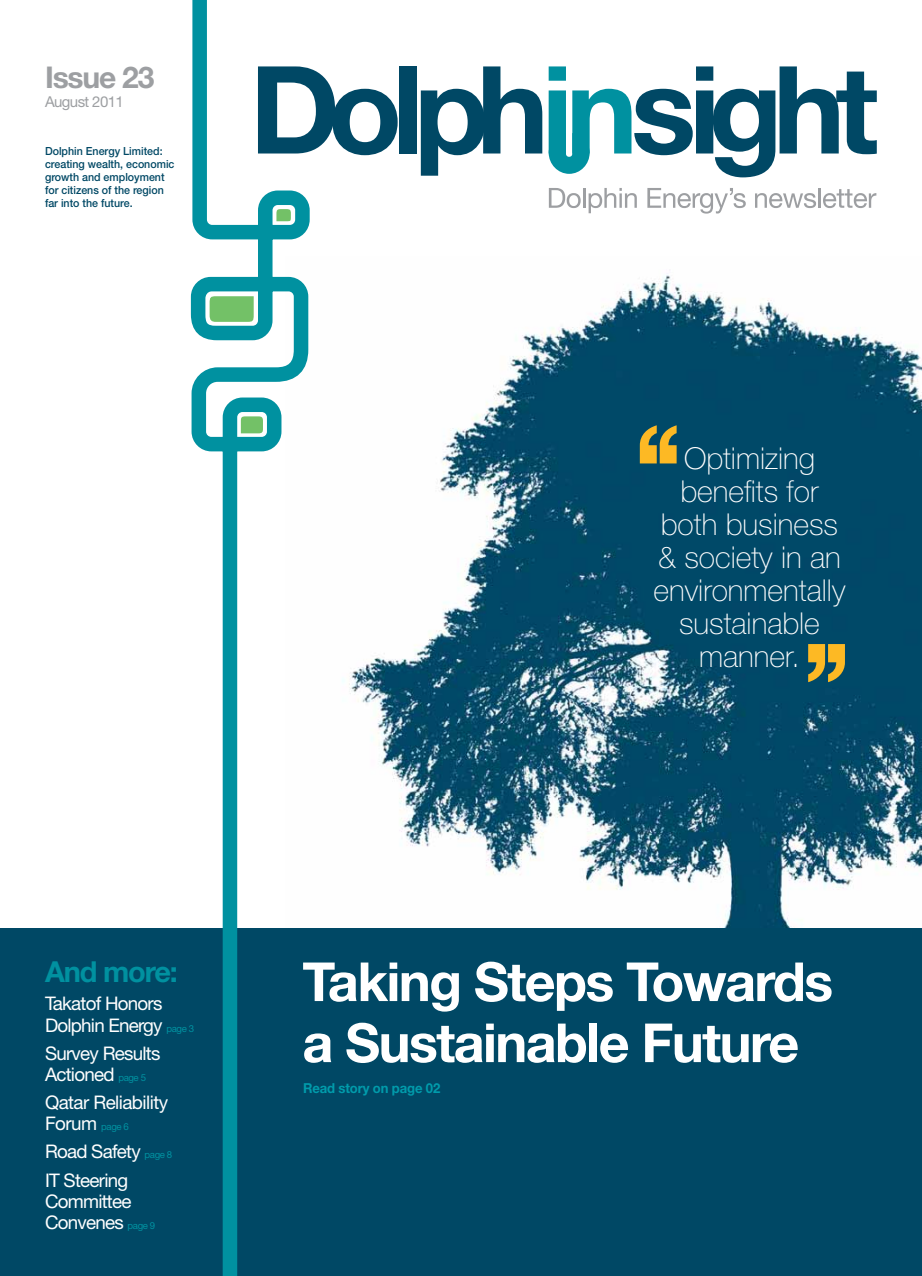
<style>
.page{position:relative;width:922px;height:1276px;background:#fff}
.page>*{position:absolute;margin:0;border:0;box-sizing:border-box;transform-origin:0 0}
.t1{font:500 135.12px "Helvetica Neue LT Std";color:#fdb924}
.t2{font:700 53.88px/61px "Helvetica Neue LT Std";letter-spacing:-.03em;color:#fff}
.t3{font:100 30.12px/33px "Helvetica Neue LT Std";color:#fff;text-align:center}
.t4{font:700 30px "Helvetica Neue LT Std";letter-spacing:-.04em;color:#9d9fa2}
.t5{font:700 28.88px "Helvetica Neue LT Std";letter-spacing:-.04em;color:#0091a0}
.t6{font:18.75px/21.2px "Helvetica Neue LT Std";letter-spacing:-.04em;color:#fff}
.t7{font:15px "Helvetica Neue LT Std";letter-spacing:-.04em;color:#9d9fa2}
.t8{font:700 13.75px "Helvetica Neue LT Std";letter-spacing:-.01em;color:#009bab;scale:.95 1}
.t9{font:500 11.25px/13.1px "Helvetica Neue LT Std";color:#004865;scale:.95 1}
.s1{font-size:9.62px;color:#0091a0}
</style>
<div class="page">
<img style="left:342px;top:275px;width:579px;height:653px">
<div style="left:0;top:928px;width:921px;height:348px;background:#004865"></div>
<svg style="left:309px;top:68px;width:88px;height:87px"></svg>
<div style="left:399px;top:66px;width:18px;height:87px;background:#004865"></div>
<svg style="left:420px;top:66px;width:122px;height:110px"></svg>
<svg style="left:548px;top:66px;width:328px;height:111px"></svg>
<svg style="left:548px;top:188px;width:32px;height:20px"></svg>
<hr style="left:583px;top:188px;width:2px;height:20px;background:#9d9fa2">
<svg style="left:588px;top:188px;width:48px;height:25px"></svg>
<svg style="left:647px;top:188px;width:98px;height:26px"></svg>
<svg style="left:755px;top:193px;width:60px;height:15px"></svg>
<hr style="left:818px;top:188px;width:2px;height:20px;background:#9d9fa2">
<svg style="left:823px;top:189px;width:53px;height:19px"></svg>
<svg style="left:191px;top:0;width:118px;height:1276px"></svg>
<svg style="left:276px;top:209px;width:15px;height:12px"></svg>
<svg style="left:209px;top:296px;width:44px;height:26px"></svg>
<svg style="left:241px;top:416px;width:22px;height:17px"></svg>
<h3 class="t4" style="left:45px;top:58px;width:111px">Issue 23</h3>
<p class="t7" style="left:45px;top:93px;width:80px">August 2011</p>
<p class="t9" style="left:45px;top:144px;width:138px">Dolphin Energy Limited: creating wealth, economic growth and employment for citizens of the region far into the future.</p>
<h1 class="t1" style="left:629px;top:393px;width:59px">‘‘</h1>
<h3 class="t3" style="left:653px;top:442px;width:193px">Optimizing benefits for both business &amp; society in an environmentally sustainable manner.</h3>
<h1 class="t1" style="left:855px;top:714px;width:59px;rotate:-180deg">‘‘</h1>
<h3 class="t5" style="left:45px;top:954px;width:134px">And more:</h3>
<p class="t6" style="left:45px;top:992px;width:151px">Takatof Honors<br>Dolphin Energy <span class="s1">page 3</span></p>
<p class="t6" style="left:45px;top:1042px;width:117px">Survey Results<br>Actioned <span class="s1">page 5</span></p>
<p class="t6" style="left:45px;top:1091px;width:124px">Qatar Reliability<br>Forum <span class="s1">page 6</span></p>
<p class="t6" style="left:45px;top:1137px;width:129px;line-height:28.1px">Road Safety <span class="s1">page 8<br></span>IT Steering</p>
<p class="t6" style="left:45px;top:1190px;width:112px">Committee<br>Convenes <span class="s1">page 9</span></p>
<h2 class="t2" style="left:302px;top:950px;width:532px">Taking Steps Towards a Sustainable Future</h2>
<p class="t8" style="left:303px;top:1079px;width:146px">Read story on page 02</p>
</div>
